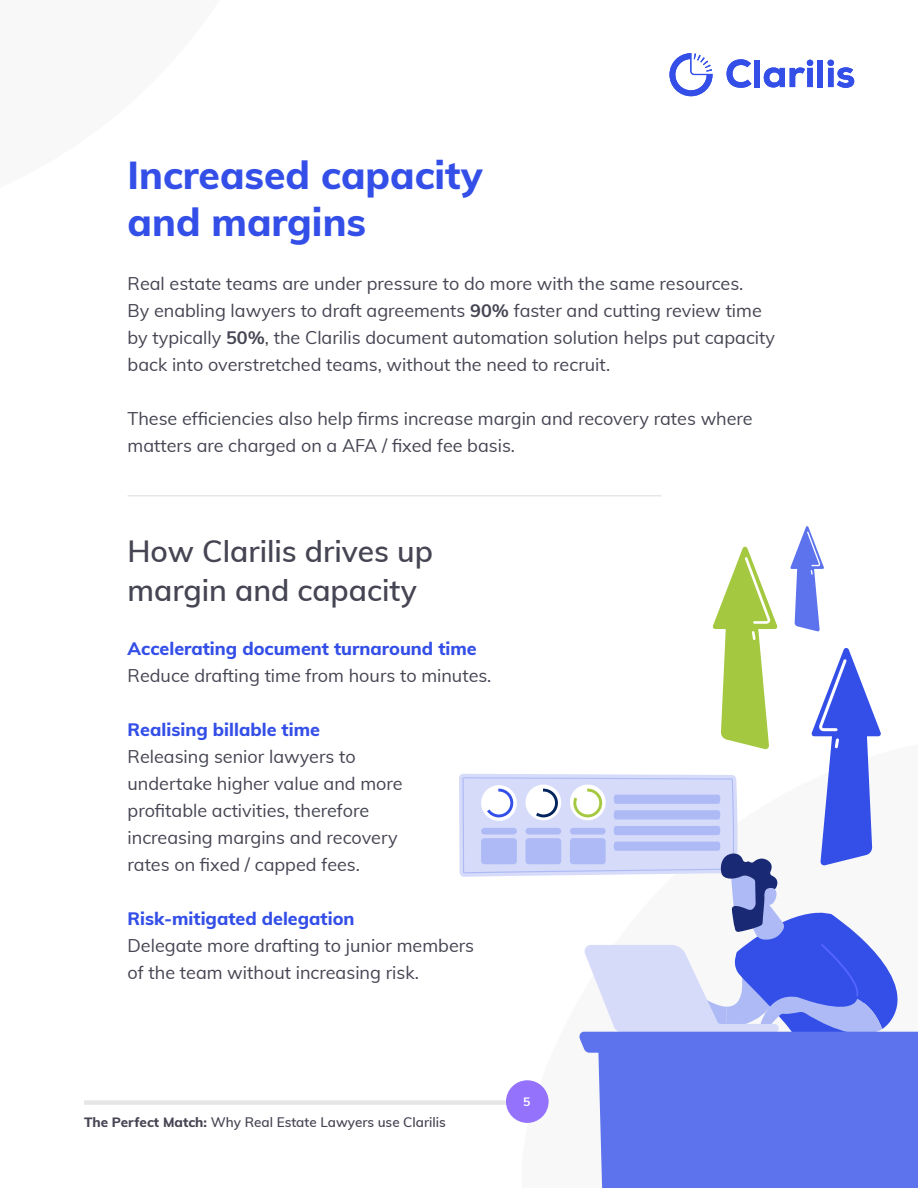
<style>
.page{position:relative;width:918px;height:1188px;background:#fff}
.page>*{position:absolute;margin:0;border:0;box-sizing:border-box;transform-origin:0 0}
.t1{font:800 39px/46.5px "Muli";color:#334fe8}
.t2{font:600 30px/39px "Muli";color:#454553}
.t3{font:18px/27px "Muli";color:#454553}
.t4{font:800 18px "Muli";color:#344fe8}
.t5{font:600 13.5px "Muli";color:#464553}
.t6{font:700 12.15px "Muli";color:#fff}
.s1{font-weight:700}
.s2{font-weight:800}
</style>
<div class="page">
<div style="left:84px;top:1100px;width:443px;height:5px;background:#e6e6e6"></div>
<svg style="left:727px;top:59px;width:24px;height:29px"></svg>
<div style="left:755px;top:60px;width:5px;height:27px;background:#344fe8"></div>
<svg style="left:764px;top:59px;width:49px;height:29px"></svg>
<div style="left:818px;top:60px;width:5px;height:27px;background:#344fe8"></div>
<svg style="left:828px;top:59px;width:26px;height:29px"></svg>
<svg style="left:669px;top:53px;width:44px;height:43px"></svg>
<svg style="left:459px;top:526px;width:459px;height:662px"></svg>
<div style="left:506px;top:1080px;width:43px;height:43px;background:#9472fc;border-radius:50%"></div>
<hr style="left:128px;top:495px;width:534px;height:1px;background:#000">
<h1 class="t1" style="left:128px;top:150px;width:357px">Increased capacity and margins</h1>
<p class="t3" style="left:128px;top:269px;width:649px">Real estate teams are under pressure to do more with the same resources.<br>By enabling lawyers to draft agreements <span class="s1">90%</span> faster and cutting review time by typically <span class="s1">50%</span>, the Clarilis document automation solution helps put capacity back into overstretched teams, without the need to recruit.</p>
<p class="t3" style="left:128px;top:404px;width:627px">These efficiencies also help firms increase margin and recovery rates where matters are charged on a AFA / fixed fee basis.</p>
<h2 class="t2" style="left:128px;top:530px;width:307px">How Clarilis drives up margin and capacity</h2>
<p class="t4" style="left:128px;top:635px;width:351px">Accelerating document turnaround time</p>
<p class="t3" style="left:128px;top:661px;width:365px">Reduce drafting time from hours to minutes.</p>
<p class="t4" style="left:128px;top:716px;width:194px">Realising billable time</p>
<p class="t3" style="left:128px;top:742px;width:277px">Releasing senior lawyers to undertake higher value and more profitable activities, therefore increasing margins and recovery rates on fixed / capped fees.</p>
<p class="t4" style="left:128px;top:905px;width:229px">Risk-mitigated delegation</p>
<p class="t3" style="left:128px;top:931px;width:348px">Delegate more drafting to junior members of the team without increasing risk.</p>
<p class="t5" style="left:84px;top:1112px;width:363px"><span class="s2">The Perfect Match:</span> Why Real Estate Lawyers use Clarilis</p>
<p class="t6" style="left:523px;top:1093px;width:9px">5</p>
</div>
